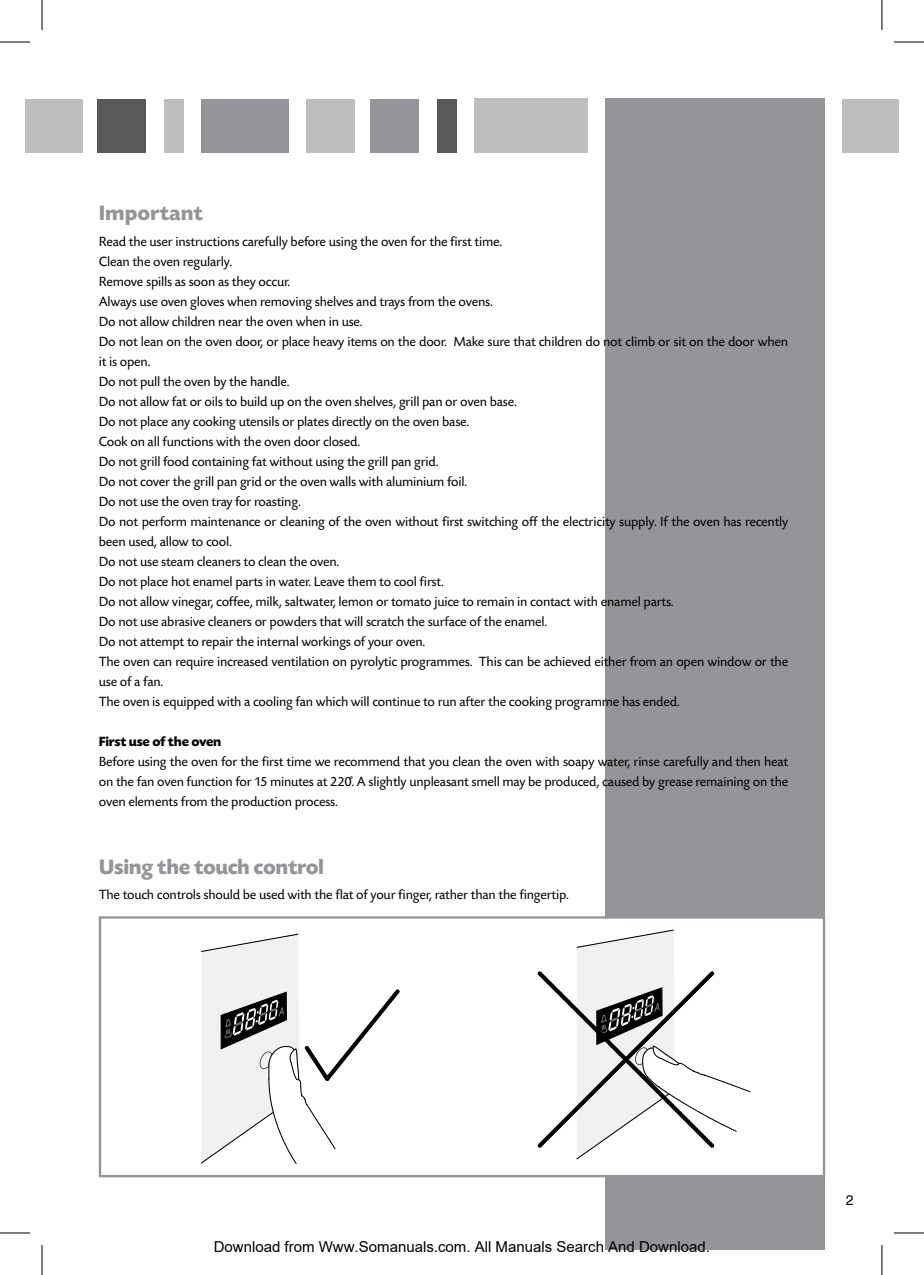
<style>
.page{position:relative;width:924px;height:1275px;background:#fff}
.page>*{position:absolute;margin:0;border:0;box-sizing:border-box;transform-origin:0 0}
.t1{font:700 22px "Today SB";letter-spacing:-.015em;color:#939598}
.t2{font:15px "Arial";color:#000}
.t3{font:14px/20px "Today SB";letter-spacing:-.015em;color:#000}
.t4{font:700 14px "Today SB";letter-spacing:-.015em;color:#000}
.t5{font:14px "Helvetica";color:#000}
</style>
<div class="page">
<div style="left:842px;top:99px;width:56px;height:53px;background:#bcbec0"></div>
<div style="left:605px;top:99px;width:219px;height:1151px;background:#939598"></div>
<div style="left:436px;top:99px;width:20px;height:53px;background:#58595b"></div>
<div style="left:370px;top:99px;width:48px;height:53px;background:#939598"></div>
<div style="left:306px;top:99px;width:48px;height:53px;background:#bcbec0"></div>
<div style="left:201px;top:99px;width:88px;height:53px;background:#939598"></div>
<div style="left:164px;top:99px;width:19px;height:53px;background:#bcbec0"></div>
<div style="left:98px;top:99px;width:48px;height:53px;background:#58595b"></div>
<div style="left:25px;top:99px;width:57px;height:53px;background:#bcbec0"></div>
<div style="left:474px;top:99px;width:113px;height:54px;background:#bcbec0"></div>
<div style="left:99px;top:916px;width:725px;height:261px;background:#fff;border:2px solid #939598"></div>
<svg style="left:201px;top:933px;width:198px;height:231px"></svg>
<svg style="left:537px;top:929px;width:213px;height:230px"></svg>
<hr style="left:0;top:42px;width:30px;height:1px;background:#000">
<hr style="left:893px;top:42px;width:30px;height:1px;background:#000">
<hr style="left:0;top:1232px;width:30px;height:1px;background:#000">
<hr style="left:893px;top:1232px;width:30px;height:1px;background:#000">
<hr style="left:42px;top:0;width:1px;height:30px;background:#000">
<hr style="left:42px;top:1245px;width:1px;height:30px;background:#000">
<hr style="left:881px;top:0;width:1px;height:30px;background:#000">
<hr style="left:881px;top:1245px;width:1px;height:30px;background:#000">
<h1 class="t1" style="left:99px;top:201px;width:106px">Important</h1>
<p class="t3" style="left:99px;top:231px;width:690px">Read the user instructions carefully before using the oven for the first time.<br>Clean the oven regularly.<br>Remove spills as soon as they occur.<br>Always use oven gloves when removing shelves and trays from the ovens.<br>Do not allow children near the oven when in use.<br>Do not lean on the oven door, or place heavy items on the door. Make sure that children do not climb or sit on the door when it is open.<br>Do not pull the oven by the handle.<br>Do not allow fat or oils to build up on the oven shelves, grill pan or oven base.<br>Do not place any cooking utensils or plates directly on the oven base.<br>Cook on all functions with the oven door closed.<br>Do not grill food containing fat without using the grill pan grid.<br>Do not cover the grill pan grid or the oven walls with aluminium foil.<br>Do not use the oven tray for roasting.<br>Do not perform maintenance or cleaning of the oven without first switching off the electricity supply. If the oven has recently been used, allow to cool.<br>Do not use steam cleaners to clean the oven.<br>Do not place hot enamel parts in water. Leave them to cool first.<br>Do not allow vinegar, coffee, milk, saltwater, lemon or tomato juice to remain in contact with enamel parts.<br>Do not use abrasive cleaners or powders that will scratch the surface of the enamel.<br>Do not attempt to repair the internal workings of your oven.<br>The oven can require increased ventilation on pyrolytic programmes. This can be achieved either from an open window or the use of a fan.<br>The oven is equipped with a cooling fan which will continue to run after the cooking programme has ended.</p>
<p class="t4" style="left:99px;top:733px;width:124px">First use of the oven</p>
<p class="t3" style="left:99px;top:752px;width:690px;text-align:justify">Before using the oven for the first time we recommend that you clean the oven with soapy water, rinse carefully and then heat on the fan oven function for 15 minutes at 220˚. A slightly unpleasant smell may be produced, caused by grease remaining on the oven elements from the production process.</p>
<h1 class="t1" style="left:99px;top:854px;width:227px">Using the touch control</h1>
<p class="t3" style="left:99px;top:885px;width:471px">The touch controls should be used with the flat of your finger, rather than the fingertip.</p>
<p class="t2" style="left:214px;top:1238px;width:497px">Download from Www.Somanuals.com. All Manuals Search And Download.</p>
<p class="t5" style="left:845px;top:1187px;width:9px">2</p>
</div>
